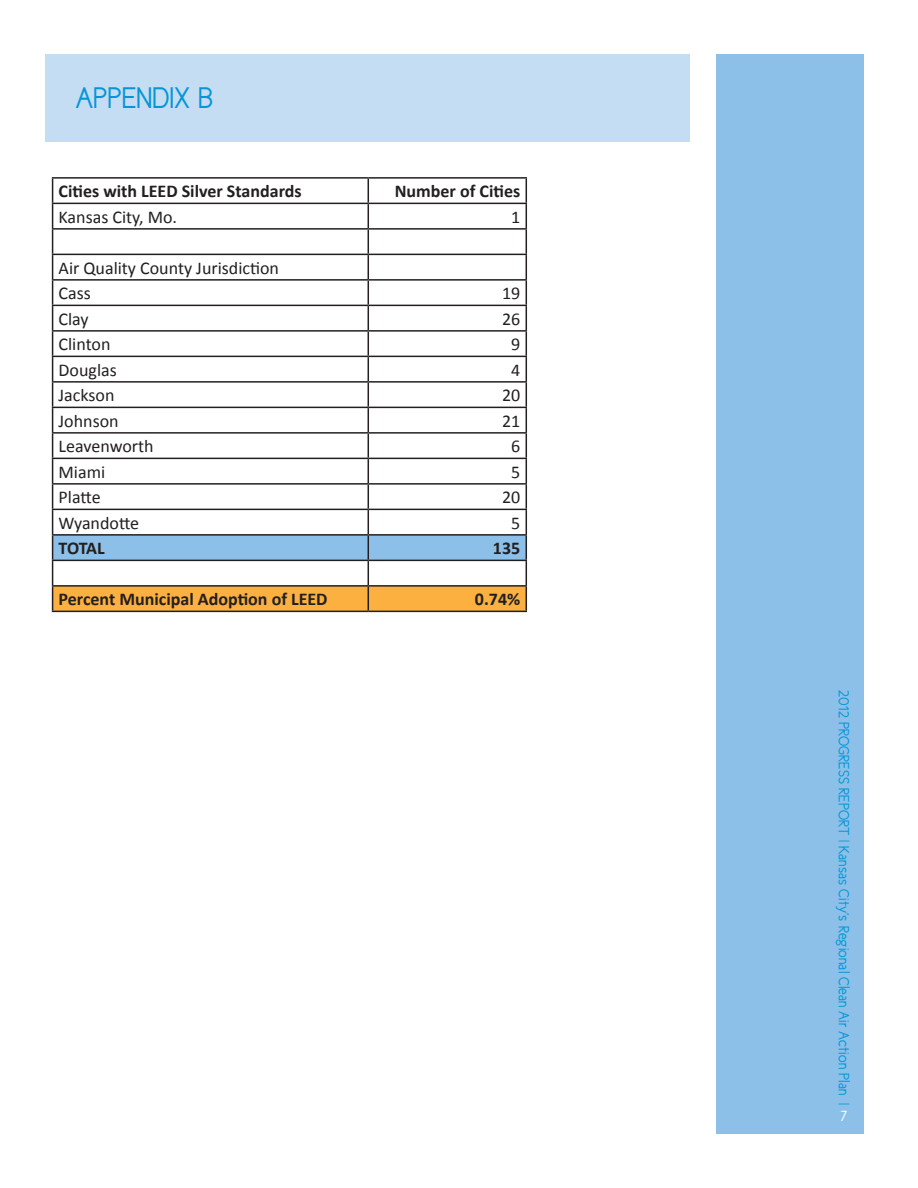
<style>
.page{position:relative;width:918px;height:1188px;background:#fff}
.page>*{position:absolute;margin:0;border:0;box-sizing:border-box;transform-origin:0 0}
.actionhed{font:30px "New Cicle Gordita";color:#0696d7}
.basic{font:18px "Calibri";color:#231f20}
.basic-2{font:700 18px "Calibri";color:#231f20}
.t1{font:15px "New Cicle Gordita";color:#0696d7}
.t2{font:15px "New Cicle Gordita";color:#fff}
</style>
<div class="page">
<div style="left:716px;top:54px;width:148px;height:1080px;background:#8cc0e8"></div>
<div style="left:45px;top:54px;width:645px;height:87px;background:#c4ddf2"></div>
<hr style="left:52px;top:177px;width:316px;height:2px;background:#231f20">
<hr style="left:368px;top:177px;width:159px;height:2px;background:#231f20">
<svg style="left:52px;top:179px;width:475px;height:432px"></svg>
<hr style="left:52px;top:611px;width:316px;height:1px;background:#231f20">
<hr style="left:368px;top:611px;width:159px;height:1px;background:#231f20">
<p class="actionhed" style="left:75px;top:82px;width:140px">APPENDIX B</p>
<p class="basic-2" style="left:59px;top:180px;width:245px">Cities with LEED Silver Standards</p>
<p class="basic-2" style="left:395px;top:180px;width:127px">Number of Cities</p>
<p class="basic" style="left:59px;top:206px;width:120px">Kansas City, Mo.</p>
<p class="basic" style="left:511px;top:206px;width:11px">1</p>
<p class="basic" style="left:59px;top:257px;width:222px">Air Quality County Jurisdiction</p>
<p class="basic" style="left:59px;top:282px;width:34px">Cass</p>
<p class="basic" style="left:502px;top:282px;width:20px">19</p>
<p class="basic" style="left:59px;top:308px;width:32px">Clay</p>
<p class="basic" style="left:502px;top:308px;width:20px">26</p>
<p class="basic" style="left:59px;top:333px;width:53px">Clinton</p>
<p class="basic" style="left:511px;top:333px;width:11px">9</p>
<p class="basic" style="left:59px;top:359px;width:60px">Douglas</p>
<p class="basic" style="left:511px;top:359px;width:11px">4</p>
<p class="basic" style="left:59px;top:384px;width:57px">Jackson</p>
<p class="basic" style="left:502px;top:384px;width:20px">20</p>
<p class="basic" style="left:59px;top:410px;width:62px">Johnson</p>
<p class="basic" style="left:502px;top:410px;width:20px">21</p>
<p class="basic" style="left:59px;top:435px;width:97px">Leavenworth</p>
<p class="basic" style="left:511px;top:435px;width:11px">6</p>
<p class="basic" style="left:59px;top:461px;width:48px">Miami</p>
<p class="basic" style="left:511px;top:461px;width:11px">5</p>
<p class="basic" style="left:59px;top:486px;width:44px">Platte</p>
<p class="basic" style="left:502px;top:486px;width:20px">20</p>
<p class="basic" style="left:59px;top:512px;width:82px">Wyandotte</p>
<p class="basic" style="left:511px;top:512px;width:11px">5</p>
<p class="basic-2" style="left:59px;top:537px;width:48px">TOTAL</p>
<p class="basic-2" style="left:493px;top:537px;width:29px">135</p>
<p class="basic-2" style="left:59px;top:588px;width:271px">Percent Municipal Adoption of LEED</p>
<p class="basic-2" style="left:475px;top:588px;width:47px">0.74%</p>
<p class="t1" style="left:852px;top:690px;width:416px;rotate:90deg">2012 PROGRESS REPORT | Kansas City’s Regional Clean Air Action Plan |</p>
<p class="t2" style="left:841px;top:1108px;width:8px">7</p>
</div>
